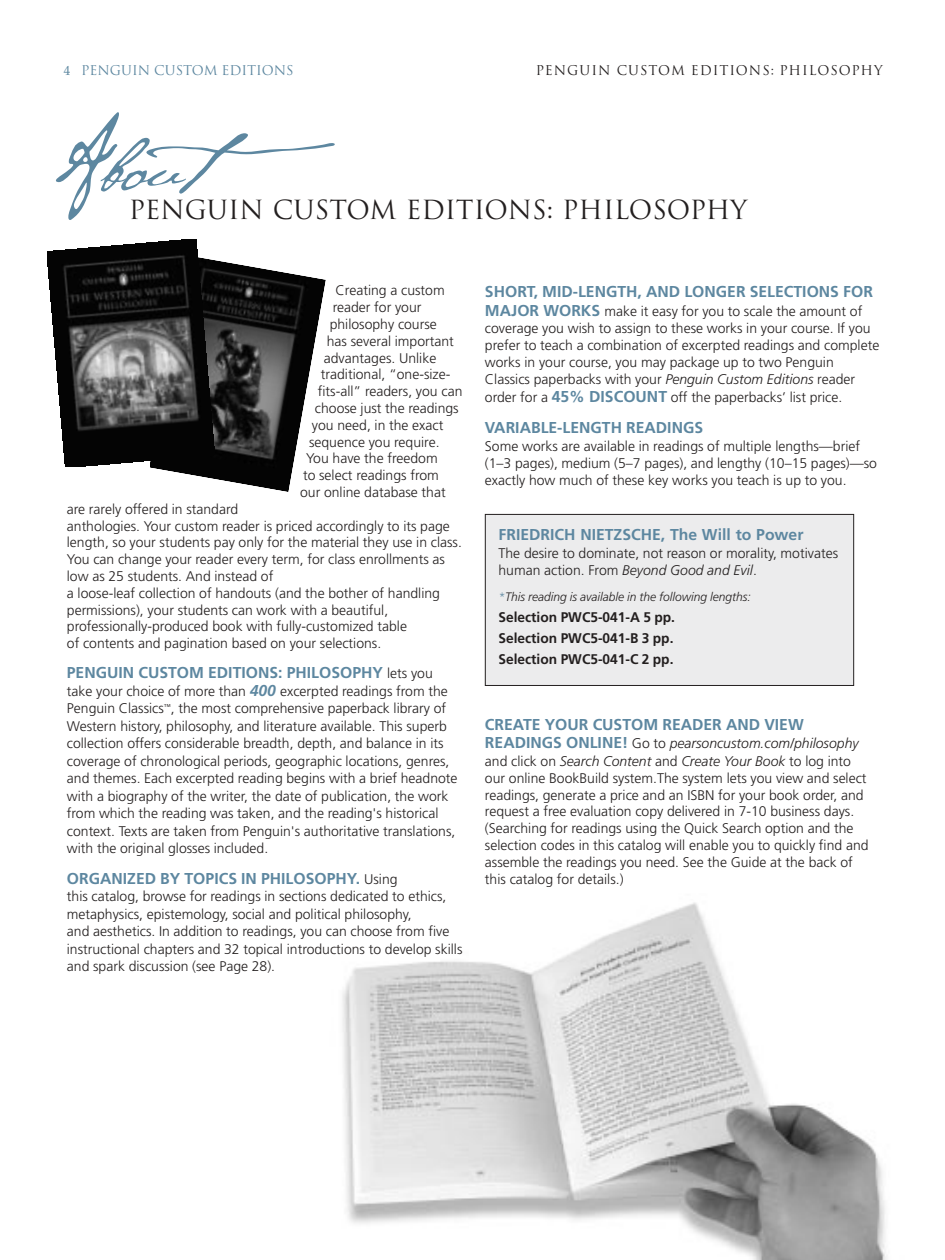
<style>
.page{position:relative;width:945px;height:1260px;background:#fff}
.page>*{position:absolute;margin:0;border:0;box-sizing:border-box;transform-origin:0 0}
.t1{font:89.6px "Cezanne";color:#5d87a0}
.t2{font:25.72px "Trajan";color:#231f1f}
.t3{font:700 15.75px "Frutiger";color:#5d87a0}
.t4{font:300 14px/17.5px "Frutiger";color:#231f1f}
.t5{font:700 14px/21px "Frutiger";color:#231f1f;text-align:justify}
.t6{font:13.12px "Trajan";letter-spacing:.075em;color:#231f1f}
.t7{font:13.12px "Trajan";color:#5d87a0}
.t8{font:italic 300 12.25px "Frutiger";color:#231f1f}
.s1{font-family:"Book Antiqua"}
.s2{font-weight:300;font-size:14px;color:#231f1f}
.s3{font-weight:700;font-style:italic;font-size:15.75px;color:#5d87a0}
.s4{font-weight:700;font-size:15.75px;color:#5d87a0}
.s5{font-style:italic}
.s6{color:#5d87a0}
</style>
<div class="page">
<img style="left:342px;top:902px;width:545px;height:358px">
<img style="left:150px;top:260px;width:176px;height:232px">
<img style="left:47px;top:239px;width:167px;height:228px">
<div style="left:486px;top:515px;width:367px;height:170px;background:#ececed"></div>
<div style="left:485px;top:514px;width:369px;height:172px;border:1px solid #231f1f"></div>
<p class="t7" style="left:64px;top:62px;width:231px"><span class="s1">4</span> PENGUIN CUSTOM EDITIONS</p>
<p class="t6" style="left:536px;top:63px;width:349px">PENGUIN CUSTOM EDITIONS: PHILOSOPHY</p>
<h1 class="t1" style="left:52px;top:101px;width:323px">About</h1>
<h2 class="t2" style="left:129px;top:195px;width:620px">PENGUIN CUSTOM EDITIONS: PHILOSOPHY</h2>
<p class="t4" style="left:336px;top:283px;width:111px">Creating a custom</p>
<p class="t4" style="left:333px;top:300px;width:90px">reader for your</p>
<p class="t4" style="left:330px;top:317px;width:109px">philosophy course</p>
<p class="t4" style="left:327px;top:333px;width:129px">has several important</p>
<p class="t4" style="left:324px;top:350px;width:114px">advantages. Unlike</p>
<p class="t4" style="left:321px;top:367px;width:131px">traditional, “one-size-</p>
<p class="t4" style="left:318px;top:384px;width:146px">fits-all” readers, you can</p>
<p class="t4" style="left:315px;top:401px;width:145px">choose just the readings</p>
<p class="t4" style="left:312px;top:417px;width:133px">you need, in the exact</p>
<p class="t4" style="left:309px;top:434px;width:132px">sequence you require.</p>
<p class="t4" style="left:306px;top:451px;width:133px">You have the freedom</p>
<p class="t4" style="left:303px;top:468px;width:137px">to select readings from</p>
<p class="t4" style="left:300px;top:485px;width:147px">our online database that</p>
<p class="t4" style="left:67px;top:502px;width:397px;line-height:16.8px">are rarely offered in standard<br>anthologies. Your custom reader is priced accordingly to its page length, so your students pay only for the material they use in class.<br>You can change your reader every term, for class enrollments as low as 25 students. And instead of<br>a loose-leaf collection of handouts (and the bother of handling permissions), your students can work with a beautiful, professionally-produced book with fully-customized table<br>of contents and pagination based on your selections.</p>
<p class="t3" style="left:67px;top:667px;width:367px">PENGUIN CUSTOM EDITIONS: PHILOSOPHY <span class="s2">lets you</span></p>
<p class="t4" style="left:67px;top:683px;width:392px">take your choice of more than <span class="s3">400</span> excerpted readings from the Penguin Classics<sup>™</sup>, the most comprehensive paperback library of Western history, philosophy, and literature available. This superb collection offers considerable breadth, depth, and balance in its coverage of chronological periods, geographic locations, genres, and themes. Each excerpted reading begins with a brief headnote with a biography of the writer, the date of publication, the work from which the reading was taken, and the reading's historical context. Texts are taken from Penguin's authoritative translations, with the original glosses included.</p>
<p class="t3" style="left:67px;top:872px;width:332px">ORGANIZED BY TOPICS IN PHILOSOPHY. <span class="s2">Using</span></p>
<p class="t4" style="left:67px;top:889px;width:397px">this catalog, browse for readings in sections dedicated to ethics, metaphysics, epistemology, social and political philosophy,<br>and aesthetics. In addition to readings, you can choose from five instructional chapters and 32 topical introductions to develop skills and spark discussion (see Page 28).</p>
<p class="t3" style="left:485px;top:285px;width:389px">SHORT, MID-LENGTH, AND LONGER SELECTIONS FOR</p>
<p class="t4" style="left:485px;top:303px;width:396px;line-height:17px"><span class="s4">MAJOR WORKS</span> make it easy for you to scale the amount of coverage you wish to assign to these works in your course. If you prefer to teach a combination of excerpted readings and complete works in your course, you may package up to two Penguin Classics paperbacks with your <span class="s5">Penguin Custom Editions</span> reader</p>
<p class="t4" style="left:485px;top:389px;width:359px">order for a <span class="s4">45% DISCOUNT</span> off the paperbacks’ list price.</p>
<p class="t3" style="left:485px;top:422px;width:220px">VARIABLE-LENGTH READINGS</p>
<p class="t4" style="left:485px;top:439px;width:394px;line-height:16.8px">Some works are available in readings of multiple lengths—brief (1–3 pages), medium (5–7 pages), and lengthy (10–15 pages)—so exactly how much of these key works you teach is up to you.</p>
<p class="t3" style="left:499px;top:528px;width:306px">FRIEDRICH NIETZSCHE, The Will to Power</p>
<p class="t4" style="left:499px;top:546px;width:341px;line-height:16.8px">The desire to dominate, not reason or morality, motivates human action. From <span class="s5">Beyond Good and Evil</span>.</p>
<p class="t8" style="left:499px;top:592px;width:254px"><span class="s6">*</span>This reading is available in the following lengths:</p>
<p class="t5" style="left:499px;top:608px;width:178px">Selection PWC5-041-A 5 pp.<br>Selection PWC5-041-B 3 pp.<br>Selection PWC5-041-C 2 pp.</p>
<p class="t3" style="left:485px;top:718px;width:320px">CREATE YOUR CUSTOM READER AND VIEW</p>
<p class="t4" style="left:485px;top:736px;width:385px;line-height:17px"><span class="s4">READINGS ONLINE!</span> Go to <span class="s5">pearsoncustom.com/philosophy </span>and click on <span class="s5">Search Content</span> and <span class="s5">Create Your Book</span> to log into our online BookBuild system.The system lets you view and select readings, generate a price and an ISBN for your book order, and request a free evaluation copy delivered in 7-10 business days. (Searching for readings using the Quick Search option and the selection codes in this catalog will enable you to quickly find and assemble the readings you need. See the Guide at the back of this catalog for details.)</p>
</div>
